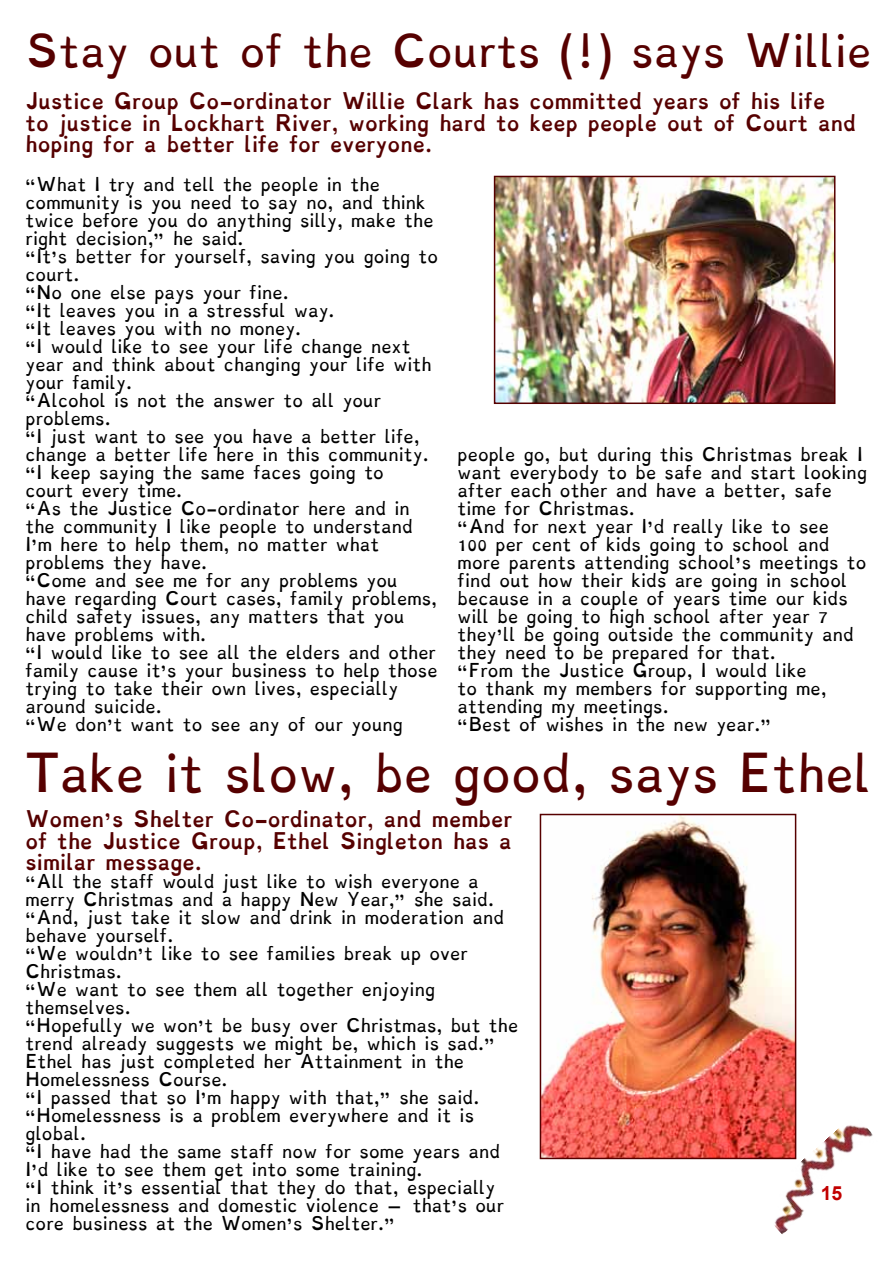
<style>
.page{position:relative;width:893px;height:1263px;background:#fff}
.page>*{position:absolute;margin:0;border:0;box-sizing:border-box;transform-origin:0 0}
.t1{font:42px "Dyslexie";color:#560000}
.t2{font:36px "Dyslexie";color:#560000}
.t3{font:700 19.5px "Arial";color:#c20000}
.t4{font:700 18px/21.6px "Dyslexie";color:#560000;text-align:justify}
.t5{font:15px/18px "Dyslexie";color:#000}
</style>
<div class="page">
<img style="left:754px;top:1114px;width:119px;height:121px">
<img style="left:543px;top:817px;width:250px;height:339px">
<div style="left:540px;top:814px;width:256px;height:345px;border:2px solid #560000"></div>
<img style="left:497px;top:179px;width:335px;height:222px">
<div style="left:494px;top:176px;width:341px;height:228px;border:2px solid #560000"></div>
<h2 class="t2" style="left:26px;top:34px;width:848px">Stay out of the Courts (!) says Willie</h2>
<p class="t4" style="left:26px;top:93px;width:832px;text-align:left">Justice Group Co-ordinator Willie Clark has committed years of his life<br>to justice in Lockhart River, working hard to keep people out of Court and hoping for a better life for everyone.</p>
<p class="t5" style="left:26px;top:177px;width:414px">“What I try and tell the people in the community is you need to say no, and think twice before you do anything silly, make the right decision,” he said.<br>“It’s better for yourself, saving you going to court.<br>“No one else pays your fine.<br>“It leaves you in a stressful way.<br>“It leaves you with no money.<br>“I would like to see your life change next year and think about changing your life with your family.<br>“Alcohol is not the answer to all your problems.<br>“I just want to see you have a better life, change a better life here in this community. “I keep saying the same faces going to<br>court every time.<br>“As the Justice Co-ordinator here and in the community I like people to understand I’m here to help them, no matter what problems they have.<br>“Come and see me for any problems you have regarding Court cases, family problems, child safety issues, any matters that you have problems with.<br>“I would like to see all the elders and other family cause it’s your business to help those trying to take their own lives, especially around suicide.<br>“We don’t want to see any of our young</p>
<p class="t5" style="left:458px;top:447px;width:411px">people go, but during this Christmas break I want everybody to be safe and start looking after each other and have a better, safe time for Christmas.<br>“And for next year I’d really like to see<br>100 per cent of kids going to school and more parents attending school’s meetings to find out how their kids are going in school because in a couple of years time our kids will be going to high school after year 7 they’ll be going outside the community and they need to be prepared for that.<br>“From the Justice Group, I would like<br>to thank my members for supporting me, attending my meetings.<br>“Best of wishes in the new year.”</p>
<h1 class="t1" style="left:26px;top:753px;width:848px">Take it slow, be good, says Ethel</h1>
<p class="t4" style="left:26px;top:811px;width:488px">Women’s Shelter Co-ordinator, and member of the Justice Group, Ethel Singleton has a similar message.</p>
<p class="t5" style="left:26px;top:875px;width:494px">“All the staff would just like to wish everyone a merry Christmas and a happy New Year,” she said. “And, just take it slow and drink in moderation and behave yourself.<br>“We wouldn’t like to see families break up over Christmas.<br>“We want to see them all together enjoying themselves.<br>“Hopefully we won’t be busy over Christmas, but the trend already suggests we might be, which is sad.” Ethel has just completed her Attainment in the Homelessness Course.<br>“I passed that so I’m happy with that,” she said. “Homelessness is a problem everywhere and it is global.<br>“I have had the same staff now for some years and I’d like to see them get into some training.<br>“I think it’s essential that they do that, especially<br>in homelessness and domestic violence – that’s our core business at the Women’s Shelter.”</p>
<h3 class="t3" style="left:821px;top:1181px;width:23px">15</h3>
</div>
